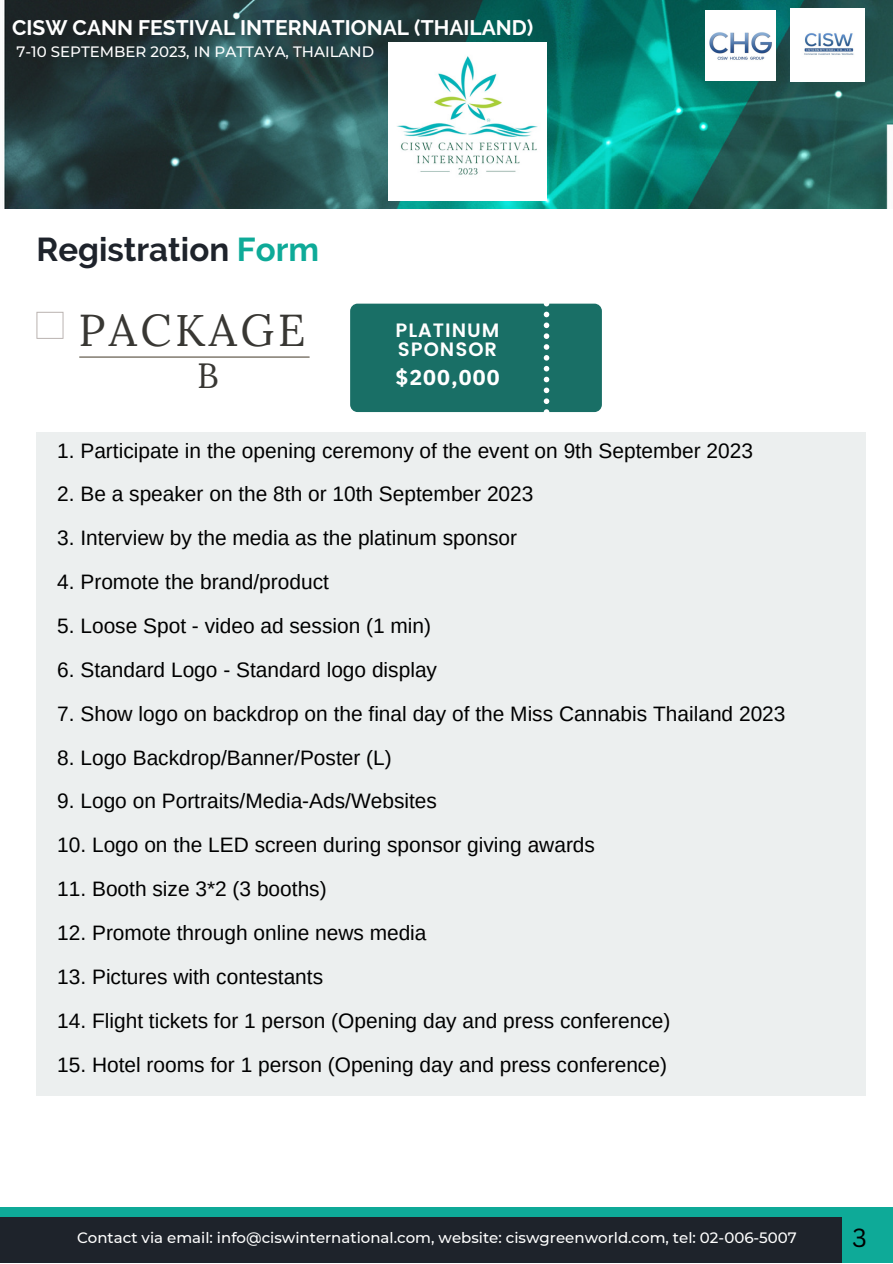
<style>
.page{position:relative;width:893px;height:1264px;background:#fff}
.page>*{position:absolute;margin:0;border:0;box-sizing:border-box;transform-origin:0 0}
.t1{font:44.55px "Lora";letter-spacing:.08em;color:#383733}
.t2{font:34.95px "Lora";color:#383733}
.t3{font:700 33px "Raleway";color:#1e232b}
.t4{font:25.5px "Canva Sans";color:#000}
.t5{font:700 21.45px "Anuphan";letter-spacing:.05em;color:#fff}
.t6{font:700 21px "Raleway";color:#fff}
.t7{font:20.85px "Arimo";color:#000}
.t8{font:600 19.35px/19.4px "Poppins";letter-spacing:.05em;color:#fff}
.t9{font:500 15px "Montserrat";color:#fff}
.s1{color:#0eaa98}
</style>
<div class="page">
<div style="left:0;top:1207px;width:892px;height:55px;background:#0eaa98"></div>
<div style="left:0;top:1217px;width:841px;height:45px;background:#1e232b"></div>
<svg style="left:36px;top:312px;width:27px;height:27px"></svg>
<hr style="left:80px;top:356px;width:229px;height:2px;background:#696154">
<div style="left:350px;top:304px;width:252px;height:108px;background:#196f66"></div>
<div style="left:36px;top:432px;width:830px;height:663px;background:#ecefef"></div>
<img style="left:4px;top:0;width:888px;height:208px">
<img style="left:705px;top:11px;width:70px;height:70px">
<img style="left:790px;top:8px;width:74px;height:73px">
<img style="left:388px;top:43px;width:158px;height:157px">
<p class="t6" style="left:12px;top:16px;width:522px">CISW CANN FESTIVAL INTERNATIONAL (THAILAND)</p>
<p class="t9" style="left:17px;top:43px;width:359px">7-10 SEPTEMBER 2023, IN PATTAYA, THAILAND</p>
<h3 class="t3" style="left:36px;top:230px;width:284px">Registration <span class="s1">Form</span></h3>
<h1 class="t1" style="left:78px;top:301px;width:228px">PACKAGE</h1>
<h2 class="t2" style="left:197px;top:352px;width:23px">B</h2>
<p class="t8" style="left:395px;top:321px;width:105px">PLATINUM<br>SPONSOR</p>
<p class="t5" style="left:395px;top:363px;width:106px">$200,000</p>
<p class="t7" style="left:57px;top:438px;width:697px">1. Participate in the opening ceremony of the event on 9th September 2023</p>
<p class="t7" style="left:57px;top:482px;width:477px">2. Be a speaker on the 8th or 10th September 2023</p>
<p class="t7" style="left:57px;top:526px;width:461px">3. Interview by the media as the platinum sponsor</p>
<p class="t7" style="left:57px;top:570px;width:273px">4. Promote the brand/product</p>
<p class="t7" style="left:57px;top:614px;width:375px">5. Loose Spot - video ad session (1 min)</p>
<p class="t7" style="left:57px;top:658px;width:381px">6. Standard Logo - Standard logo display</p>
<p class="t7" style="left:57px;top:701px;width:729px">7. Show logo on backdrop on the final day of the Miss Cannabis Thailand 2023</p>
<p class="t7" style="left:57px;top:745px;width:336px">8. Logo Backdrop/Banner/Poster (L)</p>
<p class="t7" style="left:57px;top:789px;width:381px">9. Logo on Portraits/Media-Ads/Websites</p>
<p class="t7" style="left:57px;top:833px;width:539px">10. Logo on the LED screen during sponsor giving awards</p>
<p class="t7" style="left:57px;top:877px;width:271px">11. Booth size 3*2 (3 booths)</p>
<p class="t7" style="left:57px;top:921px;width:371px">12. Promote through online news media</p>
<p class="t7" style="left:57px;top:965px;width:267px">13. Pictures with contestants</p>
<p class="t7" style="left:57px;top:1008px;width:614px">14. Flight tickets for 1 person (Opening day and press conference)</p>
<p class="t7" style="left:57px;top:1052px;width:611px">15. Hotel rooms for 1 person (Opening day and press conference)</p>
<p class="t9" style="left:77px;top:1228px;width:721px">Contact via email: info@ciswinternational.com, website: ciswgreenworld.com, tel: 02-006-5007</p>
<p class="t4" style="left:852px;top:1219px;width:16px">3</p>
</div>
